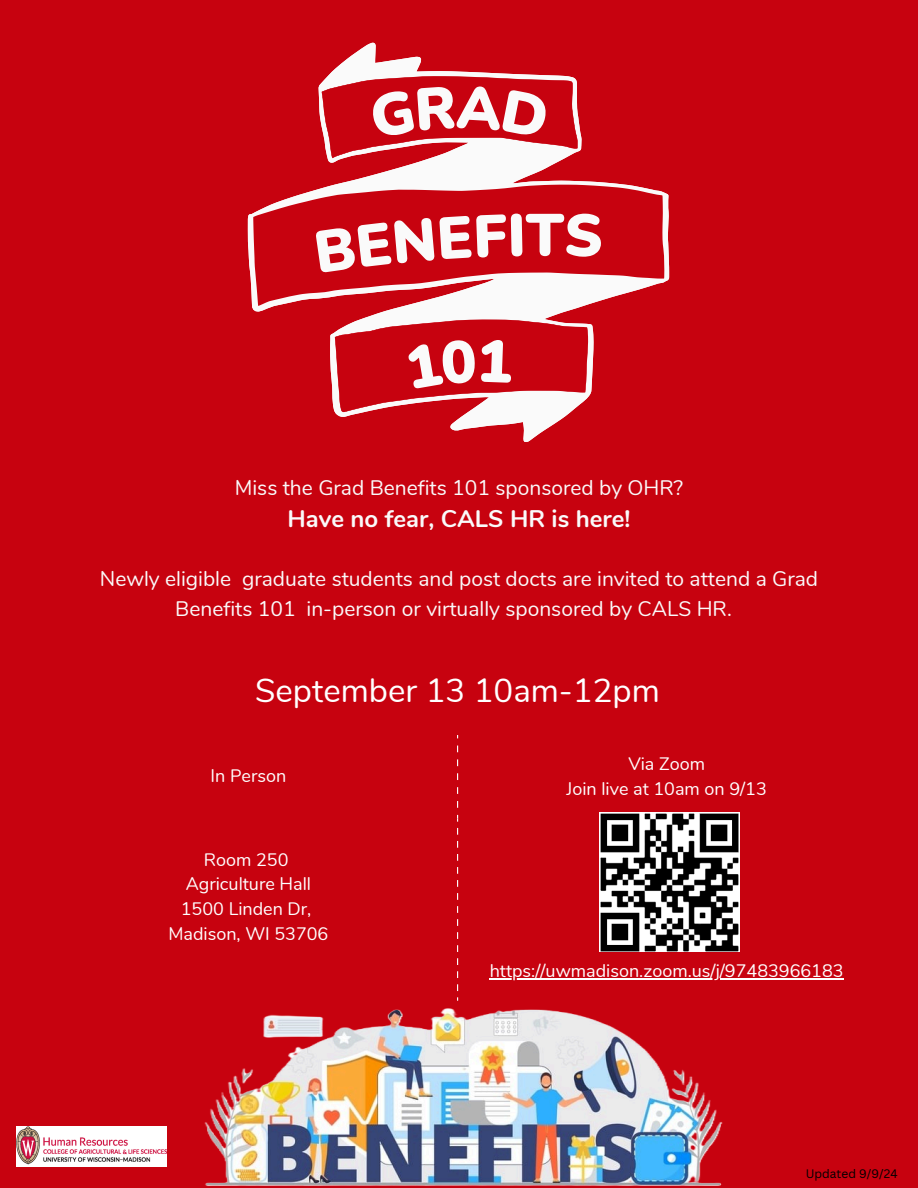
<style>
.page{position:relative;width:918px;height:1188px;background:#c7020f}
.page>*{position:absolute;margin:0;border:0;box-sizing:border-box;transform-origin:0 0}
.t1{font:900 59.25px "Nunito";color:#fafafa}
.t2{font:33px "Nunito";color:#fff}
.t3{font:700 24px "Nunito";color:#fafafa}
.t4{font:21px/29.2px "Nunito";color:#fafafa;text-align:center}
.t5{font:18px "Nunito";color:#fff}
.t6{font:12px "Canva Sans";color:#000}
</style>
<div class="page">
<svg style="left:248px;top:42px;width:421px;height:400px"></svg>
<svg style="left:253px;top:76px;width:411px;height:336px"></svg>
<img style="left:16px;top:1126px;width:151px;height:41px">
<hr style="left:490px;top:978px;width:354px;height:1px;background:#fff">
<img style="left:204px;top:985px;width:519px;height:201px">
<img style="left:599px;top:812px;width:141px;height:140px">
<svg style="left:369px;top:85px;width:180px;height:54px"></svg>
<svg style="left:315px;top:213px;width:208px;height:60px"></svg>
<svg style="left:566px;top:213px;width:36px;height:44px"></svg>
<svg style="left:406px;top:339px;width:106px;height:50px"></svg>
<h1 class="t1" style="left:526px;top:196px;width:40px">T</h1>
<p class="t4" style="left:235px;top:474px;width:450px">Miss the Grad Benefits 101 sponsored by OHR?</p>
<p class="t3" style="left:287px;top:502px;width:345px">Have no fear, CALS HR is here!</p>
<p class="t4" style="left:100px;top:565px;width:720px">Newly eligible graduate students and post docts are invited to attend a Grad<br>Benefits 101 in-person or virtually sponsored by CALS HR.</p>
<h1 class="t2" style="left:255px;top:669px;width:406px">September 13 10am-12pm</h1>
<h1 class="t5" style="left:211px;top:764px;width:77px">In Person</h1>
<h2 class="t5" style="left:204px;top:847px;width:86px">Room 250</h2>
<p class="t5" style="left:186px;top:872px;width:127px">Agriculture Hall</p>
<p class="t5" style="left:181px;top:897px;width:132px">1500 Linden Dr,</p>
<p class="t5" style="left:168px;top:922px;width:162px">Madison, WI 53706</p>
<h1 class="t5" style="left:628px;top:752px;width:78px">Via Zoom</h1>
<h2 class="t5" style="left:567px;top:776px;width:202px">Join live at 10am on 9/13</h2>
<p class="t5" style="left:490px;top:959px;width:356px">https://uwmadison.zoom.us/j/97483966183</p>
<p class="t6" style="left:806px;top:1165px;width:93px">Updated 9/9/24</p>
</div>
